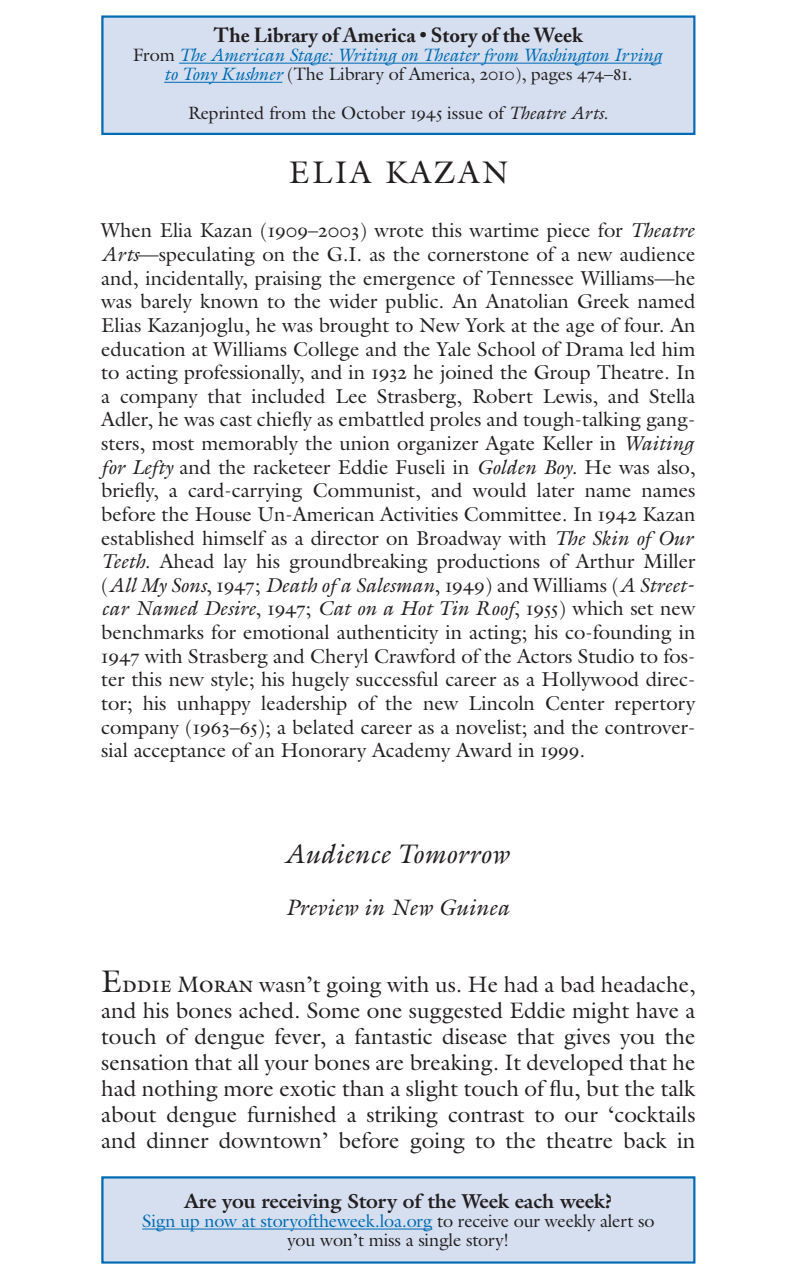
<style>
.page{position:relative;width:790px;height:1276px;background:#fff}
.page>*{position:absolute;margin:0;border:0;box-sizing:border-box;transform-origin:0 0}
.t1{font:31.5px "Galliard";letter-spacing:.08em;color:#231f20}
.t2{font:italic 27px "Galliard";color:#231f20}
.t3{font:22.5px/25.9px "Galliard";color:#231f20;text-align:justify}
.t4{font:italic 22.5px "Galliard";color:#231f20}
.t5{font:20.25px/23.6px "Galliard";color:#231f20}
.t6{font:700 20.25px "Galliard";letter-spacing:-.01em;color:#231f20}
.t7{font:700 20.25px "Adobe Caslon";color:#231f20}
.t8{font:18px/19.1px "Galliard";letter-spacing:-.01em;color:#231f20;text-align:center}
.t9{font:italic 18px/19.1px "Galliard";letter-spacing:-.01em;color:#006bb2;text-align:center}
.s1{font-style:normal;color:#231f20}
.s2{font-family:"Galliard ITC Rm O Sty CC";font-style:normal;color:#231f20}
.s3{font-family:"Galliard ITC Rm O Sty CC"}
.s4{font-style:italic}
.s5{font-size:31.5px}
.s6{font-family:"Galliard ITC Rm S Cap CC"}
.s7{color:#006bb2}
</style>
<div class="page">
<div style="left:104px;top:18px;width:589px;height:115px;background:#d5dff0"></div>
<div style="left:101px;top:15px;width:594px;height:120px;border:2px solid #006bb2"></div>
<hr style="left:179px;top:63px;width:482px;height:1px;background:#006bb2">
<hr style="left:164px;top:82px;width:118px;height:1px;background:#006bb2">
<div style="left:104px;top:1178px;width:589px;height:83px;background:#d5dff0"></div>
<div style="left:101px;top:1176px;width:594px;height:87px;border:2px solid #006bb2"></div>
<hr style="left:142px;top:1228px;width:290px;height:1px;background:#006bb2">
<p class="t7" style="left:214px;top:27px;width:370px">The Library of America • Story of the Week</p>
<p class="t9" style="left:133px;top:46px;width:530px"><span class="s1">From</span> The American Stage: Writing on Theater from Washington Irving to Tony Kushner <span class="s1">(The Library of America,</span> <span class="s2">2010</span><span class="s1">), pages</span> <span class="s2">474–81</span><span class="s1">.</span></p>
<p class="t8" style="left:188px;top:103px;width:422px">Reprinted from the October <span class="s3">1945</span> issue of <span class="s4">Theatre Arts</span>.</p>
<h1 class="t1" style="left:289px;top:154px;width:221px">ELIA KAZAN</h1>
<p class="t5" style="left:101px;top:219px;width:596px">When Elia Kazan (<span class="s3">1909</span>–<span class="s3">2003</span>) wrote this wartime piece for <span class="s4">Theatre Arts</span>—speculating on the G.I. as the cornerstone of a new audience and, incidentally, praising the emergence of Tennessee Williams—he was barely known to the wider public. An Anatolian Greek named Elias Kazanjoglu, he was brought to New York at the age of four. An education at Williams College and the Yale School of Drama led him to acting professionally, and in <span class="s3">1932</span> he joined the Group Theatre. In a company that included Lee Strasberg, Robert Lewis, and Stella Adler, he was cast chiefly as embattled proles and tough-talking gang&shy;sters, most memorably the union organizer Agate Keller in <span class="s4">Waiting for Lefty</span> and the racketeer Eddie Fuseli in <span class="s4">Golden Boy</span>. He was also, briefly, a card-carrying Communist, and would later name names before the House Un-American Activities Committee. In <span class="s3">1942</span> Kazan established himself as a director on Broadway with <span class="s4">The Skin of Our Teeth</span>. Ahead lay his groundbreaking productions of Arthur Miller (<span class="s4">All My Sons</span>, <span class="s3">1947</span>; <span class="s4">Death of a Salesman</span>, <span class="s3">1949</span>) and Williams (<span class="s4">A Street&shy;car Named Desire</span>, <span class="s3">1947</span>; <span class="s4">Cat on a Hot Tin Roof</span>, <span class="s3">1955</span>) which set new benchmarks for emotional authenticity in acting; his co-founding in <span class="s3">1947</span> with Strasberg and Cheryl Crawford of the Actors Studio to fos&shy;ter this new style; his hugely successful career as a Hollywood direc&shy;tor; his unhappy leadership of the new Lincoln Center repertory company (<span class="s3">1963</span>–<span class="s3">65</span>); a belated career as a novelist; and the controver&shy;sial acceptance of an Honorary Academy Award in <span class="s3">1999</span>.</p>
<h2 class="t2" style="left:284px;top:838px;width:227px">Audience Tomorrow</h2>
<p class="t4" style="left:285px;top:894px;width:225px">Preview in New Guinea</p>
<p class="t3" style="left:101px;top:972px;width:596px"><span class="s5">E</span><span class="s6">ddie</span> M<span class="s6">oran</span> wasn’t going with us. He had a bad headache, and his bones ached. Some one suggested Eddie might have a touch of dengue fever, a fantastic disease that gives you the sensation that all your bones are breaking. It developed that he had nothing more exotic than a slight touch of flu, but the talk about dengue furnished a striking contrast to our ‘cocktails and dinner downtown’ before going to the theatre back in</p>
<p class="t6" style="left:184px;top:1189px;width:430px">Are you receiving Story of the Week each week?</p>
<p class="t8" style="left:142px;top:1211px;width:514px"><span class="s7">Sign up now at storyoftheweek.loa.org</span> to receive our weekly alert so you won’t miss a single story!</p>
</div>
